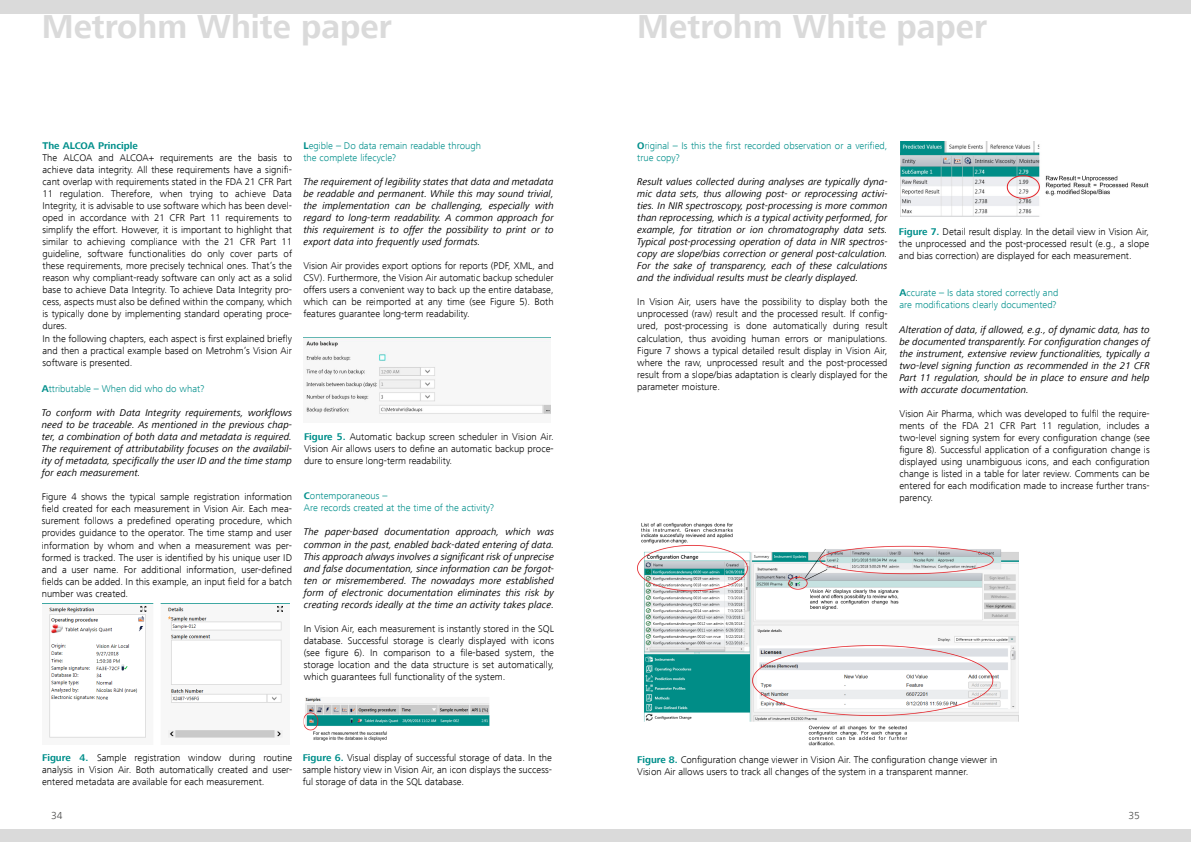
<style>
.page{position:relative;width:1191px;height:842px;background:#fff}
.page>*{position:absolute;margin:0;border:0;box-sizing:border-box;transform-origin:0 0}
.t1{font:700 34.1px "Frutiger Next LT";color:#dadada}
.t2{font:300 10px/12px "Frutiger Next LT";color:#000;text-align:justify}
.t3{font:italic 10px/12px "Frutiger Next LT";color:#000;text-align:justify}
.t4{font:300 10px/12px "Frutiger Next LT";color:#008f8b}
.Pagina_left-site{font:300 10px "Neue Frutiger World";color:#4a4a49}
.s1{font-weight:700;color:#008f8b}
.s2{font-weight:700}
</style>
<div class="page">
<div style="left:0;top:0;width:595px;height:14px;background:#dadada"></div>
<div style="left:0;top:830px;width:595px;height:12px;background:#dadada"></div>
<img style="left:49px;top:605px;width:234px;height:133px">
<img style="left:303px;top:697px;width:186px;height:44px">
<img style="left:303px;top:337px;width:247px;height:77px">
<div style="left:595px;top:0;width:596px;height:14px;background:#dadada"></div>
<div style="left:595px;top:830px;width:596px;height:12px;background:#dadada"></div>
<img style="left:900px;top:142px;width:249px;height:74px">
<img style="left:637px;top:523px;width:381px;height:223px">
<p class="t1" style="left:42px;top:8px;width:351px">Metrohm White paper</p>
<p class="t2" style="left:43px;top:140px;width:251px;text-align:left"><span class="s1">The ALCOA Principle<br></span>The ALCOA and ALCOA+ requirements are the basis to achieve data integrity. All these requirements have a signifi&shy;cant overlap with requirements stated in the FDA 21 CFR Part 11 regulation. Therefore, when trying to achieve Data Integrity, it is advisable to use software which has been devel&shy;oped in accordance with 21 CFR Part 11 requirements to simplify the effort. However, it is important to highlight that similar to achieving compliance with the 21 CFR Part 11 guideline, software functionalities do only cover parts of these requirements, more precisely technical ones. That’s the reason why compliant-ready software can only act as a solid base to achieve Data Integrity. To achieve Data Integrity pro&shy;cess, aspects must also be defined within the company, which is typically done by implementing standard operating proce&shy;dures.<br>In the following chapters, each aspect is first explained briefly and then a practical example based on Metrohm’s Vision Air software is presented.</p>
<p class="t4" style="left:42px;top:383px;width:164px"><span class="s2">A</span>ttributable – When did who do what?</p>
<p class="t3" style="left:42px;top:407px;width:252px">To conform with Data Integrity requirements, workflows need to be traceable. As mentioned in the previous chap&shy;ter, a combination of both data and metadata is required.<br>The requirement of attributability focuses on the availabil&shy;ity of metadata, specifically the user ID and the time stamp for each measurement.</p>
<p class="t2" style="left:42px;top:491px;width:252px">Figure 4 shows the typical sample registration information field created for each measurement in Vision Air. Each mea&shy;surement follows a predefined operating procedure, which provides guidance to the operator. The time stamp and user information by whom and when a measurement was per&shy;formed is tracked. The user is identified by his unique user ID and a user name. For additional information, user-defined fields can be added. In this example, an input field for a batch number was created.</p>
<p class="t4" style="left:303px;top:140px;width:179px"><span class="s2">L</span>egible – Do data remain readable through the complete lifecycle?</p>
<p class="t3" style="left:303px;top:176px;width:252px">The requirement of legibility states that data and metadata be readable and permanent. While this may sound trivial, the implementation can be challenging, especially with regard to long-term readability. A common approach for this requirement is to offer the possibility to print or to export data into frequently used formats.</p>
<p class="t2" style="left:303px;top:260px;width:252px">Vision Air provides export options for reports (PDF, XML, and CSV). Furthermore, the Vision Air automatic backup scheduler offers users a convenient way to back up the entire database, which can be reimported at any time (see Figure 5). Both features guarantee long-term readability.</p>
<p class="t2" style="left:304px;top:430px;width:251px"><span class="s1">Figure 5.</span> Automatic backup screen scheduler in Vision Air.<br>Vision Air allows users to define an automatic backup proce&shy;dure to ensure long-term readability.</p>
<p class="t4" style="left:304px;top:490px;width:192px"><span class="s2">C</span>ontemporaneous –<br>Are records created at the time of the activity?</p>
<p class="t3" style="left:304px;top:526px;width:252px">The paper-based documentation approach, which was common in the past, enabled back-dated entering of data.<br>This approach always involves a significant risk of unprecise and false documentation, since information can be forgot&shy;ten or misremembered. The nowadays more established form of electronic documentation eliminates this risk by creating records ideally at the time an activity takes place.</p>
<p class="t2" style="left:304px;top:622px;width:252px">In Vision Air, each measurement is instantly stored in the SQL database. Successful storage is clearly displayed with icons (see figure 6). In comparison to a file-based system, the storage location and the data structure is set automatically, which guarantees full functionality of the system.</p>
<p class="t2" style="left:42px;top:752px;width:252px"><span class="s1">Figure 4.</span> Sample registration window during routine analysis in Vision Air. Both automatically created and user&shy;entered metadata are available for each measurement.</p>
<p class="t2" style="left:303px;top:752px;width:251px"><span class="s1">Figure 6.</span> Visual display of successful storage of data. In the sample history view in Vision Air, an icon displays the success&shy;ful storage of data in the SQL database.</p>
<p class="t1" style="left:637px;top:8px;width:351px">Metrohm White paper</p>
<p class="t4" style="left:637px;top:140px;width:252px"><span class="s2">O</span>riginal – Is this the first recorded observation or a verified, true copy?</p>
<p class="t3" style="left:637px;top:176px;width:252px">Result values collected during analyses are typically dyna&shy;mic data sets, thus allowing post- or reprocessing activi&shy;ties. In NIR spectroscopy, post-processing is more common than reprocessing, which is a typical activity performed, for example, for titration or ion chromatography data sets.<br>Typical post-processing operation of data in NIR spectros&shy;copy are slope/bias correction or general post-calculation.<br>For the sake of transparency, each of these calculations and the individual results must be clearly displayed.</p>
<p class="t2" style="left:637px;top:296px;width:252px">In Vision Air, users have the possibility to display both the unprocessed (raw) result and the processed result. If config&shy;ured, post-processing is done automatically during result calculation, thus avoiding human errors or manipulations.<br>Figure 7 shows a typical detailed result display in Vision Air, where the raw, unprocessed result and the post-processed result from a slope/bias adaptation is clearly displayed for the parameter moisture.</p>
<p class="t4" style="left:899px;top:287px;width:160px"><span class="s2">A</span>ccurate – Is data stored correctly and are modifications clearly documented?</p>
<p class="t2" style="left:899px;top:225px;width:252px"><span class="s1">Figure 7.</span> Detail result display. In the detail view in Vision Air, the unprocessed and the post-processed result (e.g., a slope and bias correction) are displayed for each measurement.</p>
<p class="t3" style="left:899px;top:323px;width:252px">Alteration of data, if allowed, e.g., of dynamic data, has to be documented transparently. For configuration changes of the instrument, extensive review functionalities, typically a two-level signing function as recommended in the 21 CFR Part 11 regulation, should be in place to ensure and help with accurate documentation.</p>
<p class="t2" style="left:899px;top:407px;width:252px">Vision Air Pharma, which was developed to fulfil the require&shy;ments of the FDA 21 CFR Part 11 regulation, includes a two-level signing system for every configuration change (see figure 8). Successful application of a configuration change is displayed using unambiguous icons, and each configuration change is listed in a table for later review. Comments can be entered for each modification made to increase further trans&shy;parency.</p>
<p class="t2" style="left:637px;top:754px;width:361px"><span class="s1">Figure 8.</span> Configuration change viewer in Vision Air. The configuration change viewer in<br>Vision Air allows users to track all changes of the system in a transparent manner.</p>
<p class="Pagina_left-site" style="left:51px;top:808px;width:13px">34</p>
<p class="Pagina_left-site" style="left:1128px;top:808px;width:13px">35</p>
</div>
